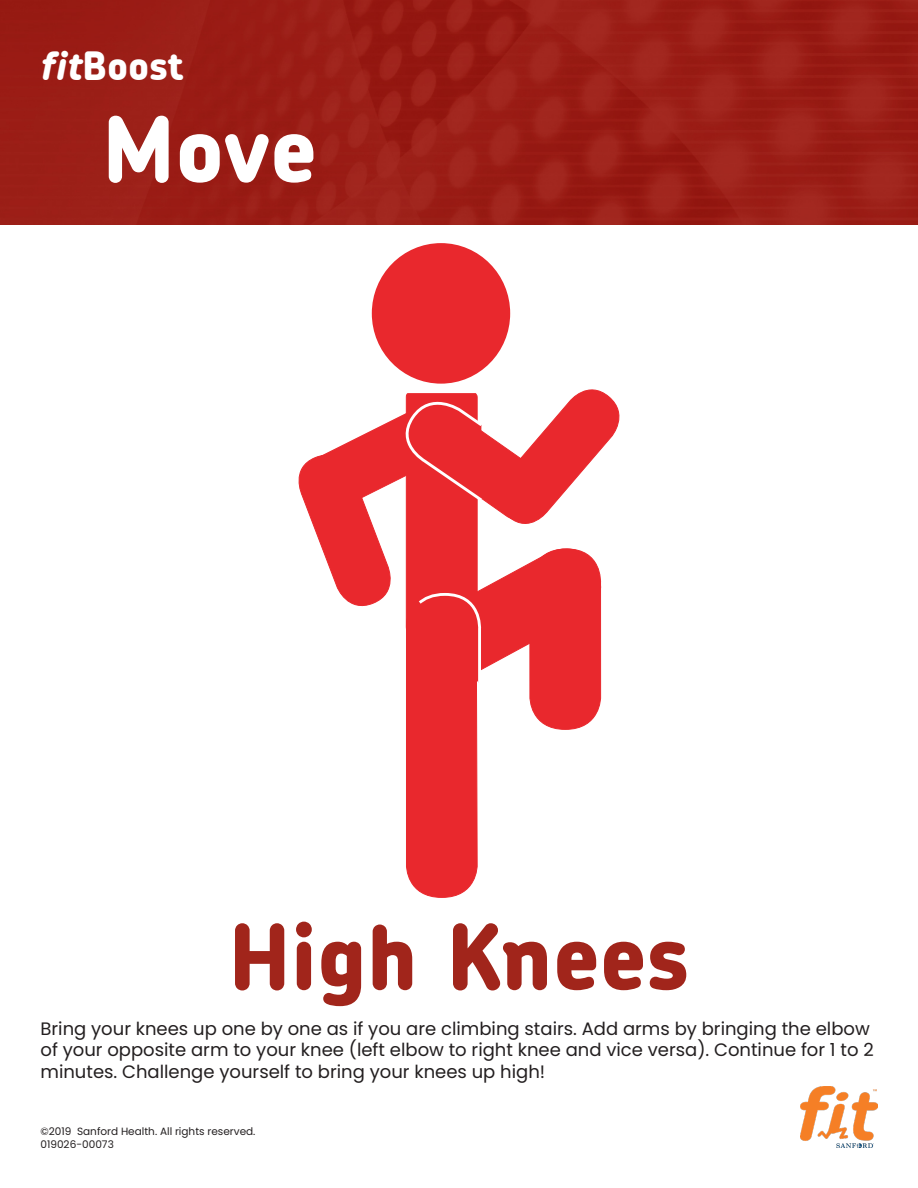
<style>
.page{position:relative;width:918px;height:1188px;background:#fff}
.page>*{position:absolute;margin:0;border:0;box-sizing:border-box;transform-origin:0 0}
.t1{font:800 90px "Chevin";color:#a1251b}
.t2{font:800 90px "Chevin";color:#fff}
.t3{font:800 39px "Chevin";letter-spacing:-.005em;color:#fff}
.t4{font:18px/21.6px "Poppins";color:#231f20}
.t5{font:10.5px/12.6px "Poppins";color:#231f20}
.s1{font-style:italic}
</style>
<div class="page">
<img style="left:800px;top:1087px;width:78px;height:61px">
<img style="left:0;top:0;width:918px;height:225px">
<div style="left:372px;top:243px;width:138px;height:141px;background:#e9282d;border-radius:50%"></div>
<svg style="left:298px;top:379px;width:322px;height:519px"></svg>
<p class="t3" style="left:40px;top:40px;width:145px"><span class="s1">fit</span>Boost</p>
<p class="t2" style="left:102px;top:90px;width:217px">Move</p>
<p class="t1" style="left:228px;top:898px;width:463px">High Knees</p>
<p class="t4" style="left:40px;top:1018px;width:835px">Bring your knees up one by one as if you are climbing stairs. Add arms by bringing the elbow of your opposite arm to your knee (left elbow to right knee and vice versa). Continue for 1 to 2 minutes. Challenge yourself to bring your knees up high!</p>
<p class="t5" style="left:40px;top:1125px;width:217px">©2019 Sanford Health. All rights reserved.<br>019026-00073</p>
</div>
